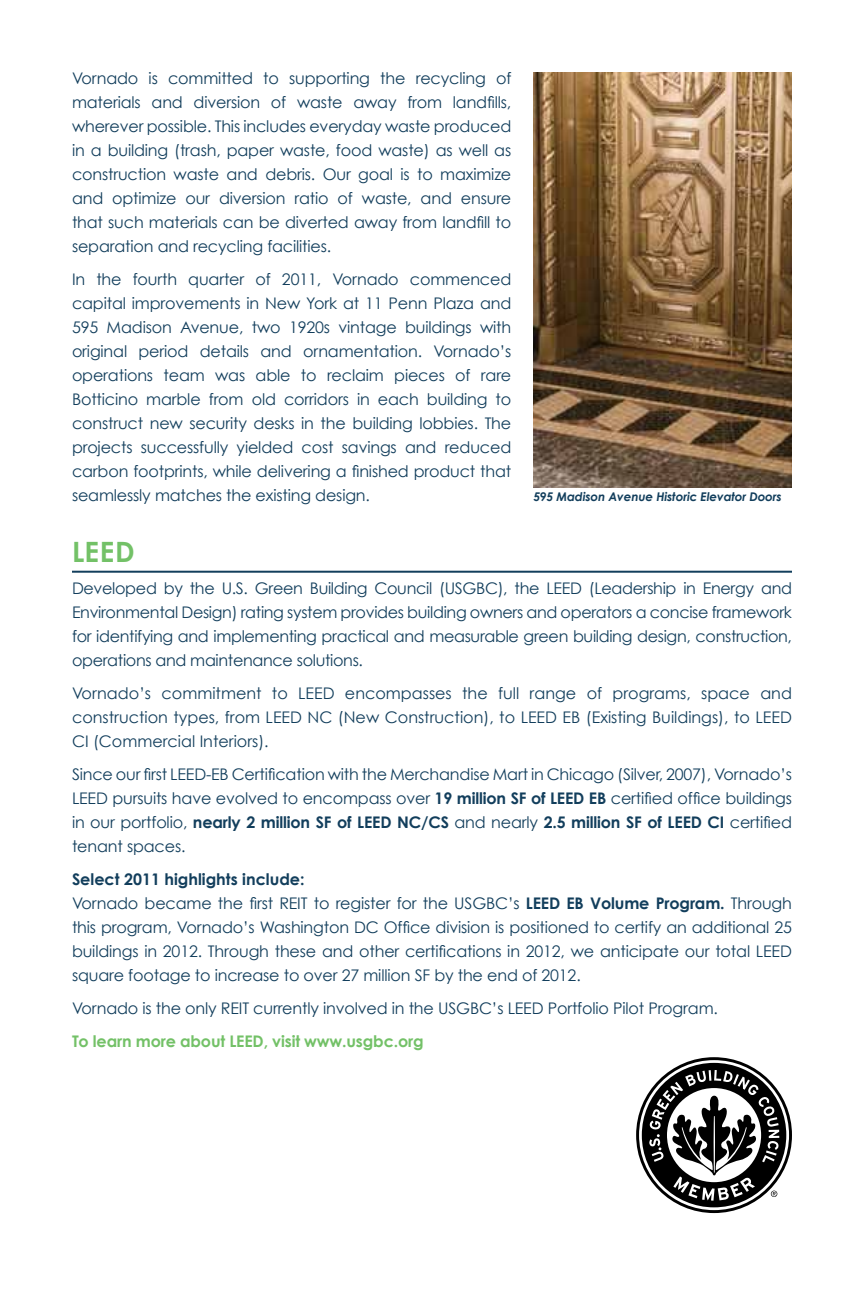
<style>
.page{position:relative;width:864px;height:1296px;background:#fff}
.page>*{position:absolute;margin:0;border:0;box-sizing:border-box;transform-origin:0 0}
.t1{font:700 28px "Century Gothic";color:#73c167}
.t2{font:16px/24px "Century Gothic";letter-spacing:-.01em;color:#123e5c;text-align:justify}
.t3{font:700 16px "Century Gothic";letter-spacing:-.01em;color:#73c167}
.t4{font:italic 700 12px "Century Gothic";letter-spacing:-.01em;color:#123e5c}
.s1{font-weight:700}
</style>
<div class="page">
<hr style="left:72px;top:571px;width:720px;height:2px;background:#123e5c">
<img style="left:533px;top:72px;width:259px;height:415px">
<svg style="left:636px;top:1057px;width:156px;height:156px"></svg>
<p class="t2" style="left:72px;top:66px;width:441px">Vornado is committed to supporting the recycling of materials and diversion of waste away from landfills, wherever possible. This includes everyday waste produced in a building (trash, paper waste, food waste) as well as construction waste and debris. Our goal is to maximize and optimize our diversion ratio of waste, and ensure that such materials can be diverted away from landfill to separation and recycling facilities.</p>
<p class="t2" style="left:72px;top:267px;width:441px">In the fourth quarter of 2011, Vornado commenced capital improvements in New York at 11 Penn Plaza and 595 Madison Avenue, two 1920s vintage buildings with original period details and ornamentation. Vornado’s operations team was able to reclaim pieces of rare Botticino marble from old corridors in each building to construct new security desks in the building lobbies. The projects successfully yielded cost savings and reduced carbon footprints, while delivering a finished product that seamlessly matches the existing design.</p>
<h1 class="t1" style="left:72px;top:534px;width:64px">LEE D</h1>
<p class="t4" style="left:533px;top:489px;width:250px">595 Madison Avenue Historic Elevator Doors</p>
<p class="t2" style="left:72px;top:576px;width:722px">Developed by the U.S. Green Building Council (USGBC), the LEED (Leadership in Energy and Environmental Design) rating system provides building owners and operators a concise framework for identifying and implementing practical and measurable green building design, construction, operations and maintenance solutions.</p>
<p class="t2" style="left:72px;top:681px;width:721px">Vornado’s commitment to LEED encompasses the full range of programs, space and construction types, from LEED NC (New Construction), to LEED EB (Existing Buildings), to LEED CI (Commercial Interiors).</p>
<p class="t2" style="left:72px;top:762px;width:722px">Since our first LEED-EB Certification with the Merchandise Mart in Chicago (Silver, 2007), Vornado’s LEED pursuits have evolved to encompass over <span class="s1">19 million SF of LEED EB</span> certified office buildings in our portfolio, <span class="s1">nearly 2 million SF of LEED NC/CS</span> and nearly <span class="s1">2.5 million SF of LEED CI</span> certified tenant spaces.</p>
<p class="t2" style="left:72px;top:867px;width:722px;text-align:left"><span class="s1">Select 2011 highlights include:<br></span>Vornado became the first REIT to register for the USGBC’s <span class="s1">LEED EB Volume Program.</span> Through this program, Vornado’s Washington DC Office division is positioned to certify an additional 25 buildings in 2012. Through these and other certifications in 2012, we anticipate our total LEED square footage to increase to over 27 million SF by the end of 2012.</p>
<p class="t2" style="left:72px;top:996px;width:647px">Vornado is the only REIT currently involved in the USGBC’s LEED Portfolio Pilot Program.</p>
<p class="t3" style="left:72px;top:1031px;width:353px">To learn more about LEE D, visit www.usgbc.org</p>
</div>
